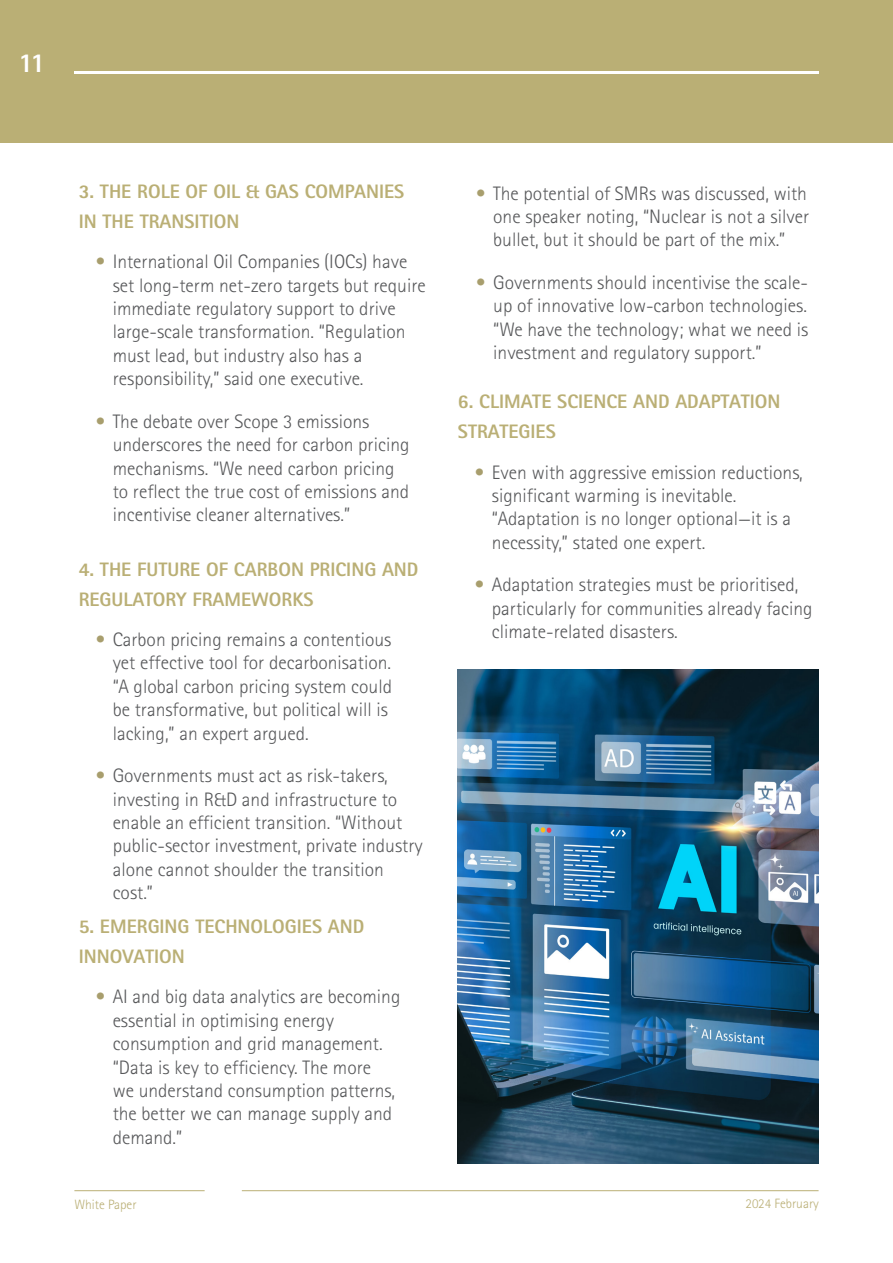
<style>
.page{position:relative;width:893px;height:1263px;background:#fff}
.page>*{position:absolute;margin:0;border:0;box-sizing:border-box;transform-origin:0 0}
.t1{font:800 27px "Rotis Sans Serif Std";color:#fff}
.t2{font:300 19.5px/23.4px "Rotis Sans Serif Std";color:#57585a}
.t3{font:800 19.5px/30px "Rotis Sans Serif Std";color:#baaf75}
.t4{font:300 13.5px "Rotis Sans Serif Std";color:#baaf75}
.s1{color:#a89e6d}
</style>
<div class="page">
<div style="left:0;top:0;width:893px;height:143px;background:#baaf75"></div>
<hr style="left:74px;top:71px;width:744px;height:3px;background:#fff">
<img style="left:457px;top:670px;width:362px;height:493px">
<hr style="left:74px;top:1190px;width:131px;height:1px;background:#baaf75">
<hr style="left:242px;top:1190px;width:577px;height:1px;background:#baaf75">
<p class="t1" style="left:18px;top:46px;width:29px">11</p>
<p class="t3" style="left:79px;top:176px;width:327px">3. THE ROLE OF OIL &amp; GAS COMPANIES<br>IN THE TRANSITION</p>
<p class="t2" style="left:113px;top:250px;width:315px;text-indent:-17px"><span class="s1">•</span> International Oil Companies (IOCs) have set long-term net-zero targets but require immediate regulatory support to drive large-scale transformation. “Regulation must lead, but industry also has a responsibility,” said one executive.</p>
<p class="t2" style="left:113px;top:409px;width:298px;text-indent:-17px"><span class="s1">•</span> The debate over Scope 3 emissions underscores the need for carbon pricing mechanisms. “We need carbon pricing to reflect the true cost of emissions and incentivise cleaner alternatives.”</p>
<p class="t3" style="left:79px;top:554px;width:341px">4. THE FUTURE OF CARBON PRICING AND<br>REGULATORY FRAMEWORKS</p>
<p class="t2" style="left:113px;top:628px;width:281px;text-indent:-17px"><span class="s1">•</span> Carbon pricing remains a contentious yet effective tool for decarbonisation. “A global carbon pricing system could be transformative, but political will is lacking,” an expert argued.</p>
<p class="t2" style="left:113px;top:764px;width:312px;text-indent:-17px"><span class="s1">•</span> Governments must act as risk-takers, investing in R&amp;D and infrastructure to enable an efficient transition. “Without public-sector investment, private industry alone cannot shoulder the transition cost.”</p>
<p class="t3" style="left:79px;top:911px;width:287px">5. EMERGING TECHNOLOGIES AND<br>INNOVATION</p>
<p class="t2" style="left:113px;top:985px;width:289px;text-indent:-17px"><span class="s1">•</span> AI and big data analytics are becoming essential in optimising energy consumption and grid management. “Data is key to efficiency. The more<br>we understand consumption patterns, the better we can manage supply and demand.”</p>
<p class="t2" style="left:493px;top:181px;width:317px;text-align:justify;text-indent:-17px"><span class="s1">•</span> The potential of SMRs was discussed, with one speaker noting, “Nuclear is not a silver bullet, but it should be part of the mix.”</p>
<p class="t2" style="left:493px;top:271px;width:317px;text-align:justify;text-indent:-17px"><span class="s1">•</span> Governments should incentivise the scale&shy;up of innovative low-carbon technologies. “We have the technology; what we need is investment and regulatory support.”</p>
<p class="t3" style="left:458px;top:386px;width:324px">6. CLIMATE SCIENCE AND ADAPTATION<br>STRATEGIES</p>
<p class="t2" style="left:492px;top:460px;width:312px;text-indent:-17px"><span class="s1">•</span> Even with aggressive emission reductions, significant warming is inevitable. “Adaptation is no longer optional—it is a necessity,” stated one expert.</p>
<p class="t2" style="left:492px;top:573px;width:322px;text-indent:-17px"><span class="s1">•</span> Adaptation strategies must be prioritised, particularly for communities already facing climate-related disasters.</p>
<p class="t4" style="left:74px;top:1196px;width:64px">White Paper</p>
<p class="t4" style="left:745px;top:1195px;width:75px">2024 February</p>
</div>
